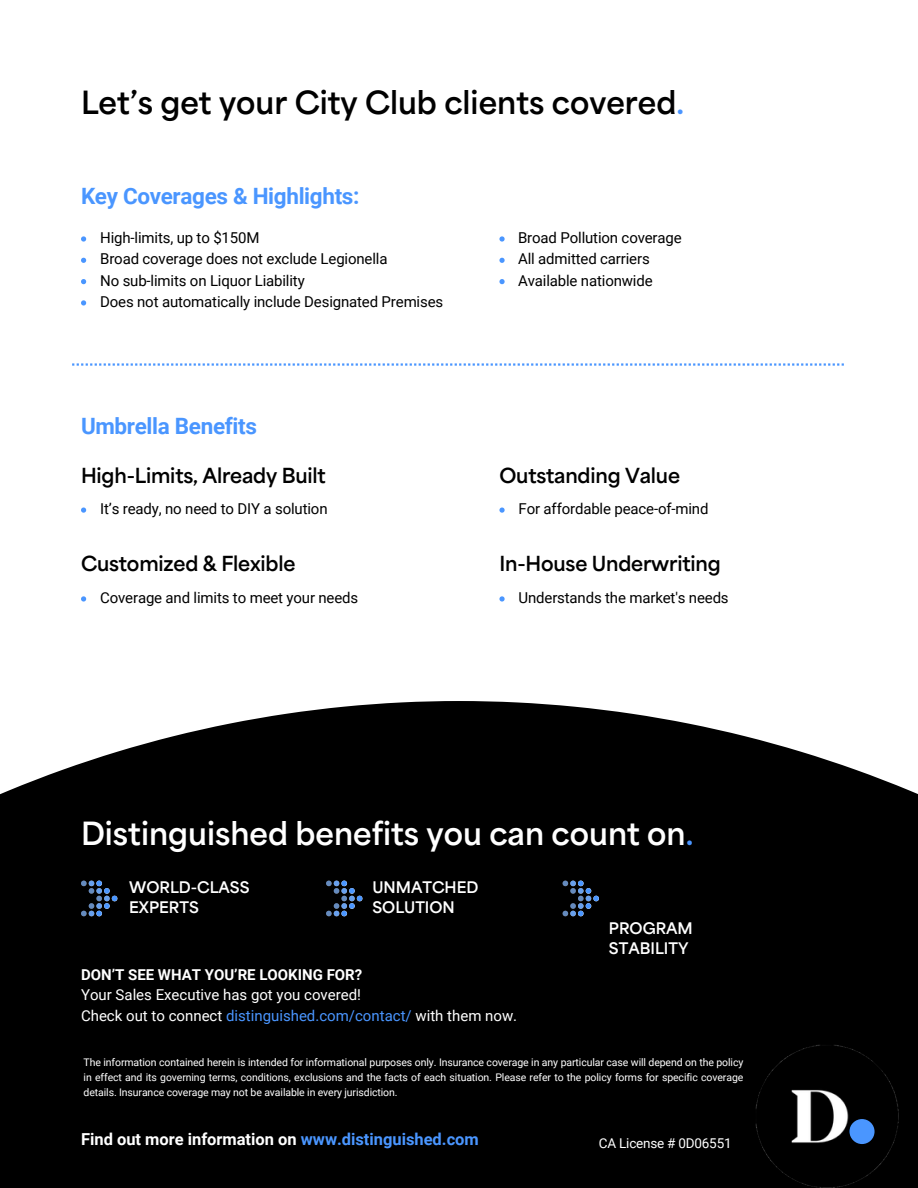
<style>
.page{position:relative;width:918px;height:1188px;background:#fff}
.page>*{position:absolute;margin:0;border:0;box-sizing:border-box;transform-origin:0 0}
.t1{font:800 30px "Area Normal";color:#000}
.t2{font:800 30px "Area Normal";color:#fff}
.t3{font:700 22.5px "Roboto";letter-spacing:-.015em;color:#4a96ff}
.t4{font:800 19.5px "Area Normal";letter-spacing:-.01em;color:#000}
.t5{font:700 16.5px "Roboto";color:#fff}
.t6{font:15px/21.3px "Roboto";letter-spacing:-.01em;color:#000}
.t7{font:15px/20.2px "Roboto";color:#fff}
.t8{font:800 15px/20.2px "Area Normal";color:#fff}
.t9{font:13.5px "Roboto";letter-spacing:-.015em;color:#fff}
.t10{font:10.5px/14.9px "Roboto";letter-spacing:-.01em;color:#fff;text-align:justify}
.s1{color:#4a95ff}
.s2{font-weight:700}
.s3{color:#4a96ff}
</style>
<div class="page">
<svg style="left:81px;top:508px;width:5px;height:5px"></svg>
<svg style="left:81px;top:596px;width:5px;height:6px"></svg>
<svg style="left:499px;top:508px;width:6px;height:5px"></svg>
<svg style="left:499px;top:596px;width:6px;height:6px"></svg>
<svg style="left:72px;top:363px;width:772px;height:3px"></svg>
<svg style="left:81px;top:236px;width:5px;height:6px"></svg>
<svg style="left:499px;top:236px;width:6px;height:6px"></svg>
<svg style="left:81px;top:279px;width:5px;height:5px"></svg>
<svg style="left:499px;top:279px;width:6px;height:5px"></svg>
<svg style="left:81px;top:258px;width:5px;height:5px"></svg>
<svg style="left:499px;top:258px;width:6px;height:5px"></svg>
<svg style="left:81px;top:300px;width:5px;height:6px"></svg>
<div style="left:0;top:701px;width:918px;height:487px;background:#000"></div>
<img style="left:737px;top:1036px;width:178px;height:152px">
<div style="left:850px;top:1119px;width:25px;height:25px;background:#4a96ff;border-radius:50%"></div>
<svg style="left:81px;top:881px;width:36px;height:35px"></svg>
<svg style="left:326px;top:881px;width:36px;height:35px"></svg>
<svg style="left:563px;top:881px;width:36px;height:35px"></svg>
<h2 class="t1" style="left:81px;top:90px;width:605px">Let’s get your City Club clients covered<span class="s1">.</span></h2>
<p class="t3" style="left:81px;top:183px;width:280px">Key Coverages &amp; Highlights:</p>
<p class="t6" style="left:100px;top:227px;width:289px">High-limits, up to $150M<br>Broad coverage does not exclude Legionella<br>No sub-limits on Liquor Liability</p>
<h2 class="t6" style="left:100px;top:291px;width:345px">Does not automatically include Designated Premises</h2>
<p class="t3" style="left:81px;top:414px;width:178px">Umbrella Benefits</p>
<p class="t4" style="left:81px;top:467px;width:246px">High-Limits, Already Built</p>
<p class="t6" style="left:100px;top:498px;width:229px">It’s ready, no need to DIY a solution</p>
<p class="t4" style="left:81px;top:556px;width:216px">Customized &amp; Flexible</p>
<p class="t6" style="left:100px;top:587px;width:260px">Coverage and limits to meet your needs</p>
<p class="t6" style="left:518px;top:227px;width:165px">Broad Pollution coverage<br>All admitted carriers</p>
<p class="t6" style="left:518px;top:270px;width:136px">Available nationwide</p>
<h6 class="t4" style="left:499px;top:467px;width:182px">Outstanding Value</h6>
<p class="t6" style="left:519px;top:498px;width:191px">For affordable peace-of-mind</p>
<p class="t4" style="left:499px;top:556px;width:223px">In-House Underwriting</p>
<h6 class="t6" style="left:519px;top:587px;width:212px">Understands the market's needs</h6>
<p class="t2" style="left:81px;top:821px;width:614px">Distinguished benefits you can count on<span class="s1">.</span></p>
<p class="t8" style="left:129px;top:878px;width:122px">WORLD-CLASS<br>EXPERTS</p>
<p class="t8" style="left:372px;top:878px;width:108px">UNMATCHED<br>SOLUTION</p>
<p class="t8" style="left:609px;top:919px;width:85px">PROGRAM<br>STABILITY</p>
<h1 class="t7" style="left:81px;top:965px;width:438px"><span class="s2">DON’T SEE WHAT YOU’RE LOOKING FOR?<br></span>Your Sales Executive has got you covered!<br>Check out to connect <span class="s3">distinguished.com/contact/</span> with them now.</h1>
<p class="t10" style="left:84px;top:1055px;width:661px">The information contained herein is intended for informational purposes only. Insurance coverage in any particular case will depend on the policy in effect and its governing terms, conditions, exclusions and the facts of each situation. Please refer to the policy forms for specific coverage details. Insurance coverage may not be available in every jurisdiction.</p>
<p class="t5" style="left:81px;top:1129px;width:399px">Find out more information on <span class="s3">www.distinguished.com</span></p>
<p class="t9" style="left:599px;top:1135px;width:134px">CA License # 0D06551</p>
</div>
